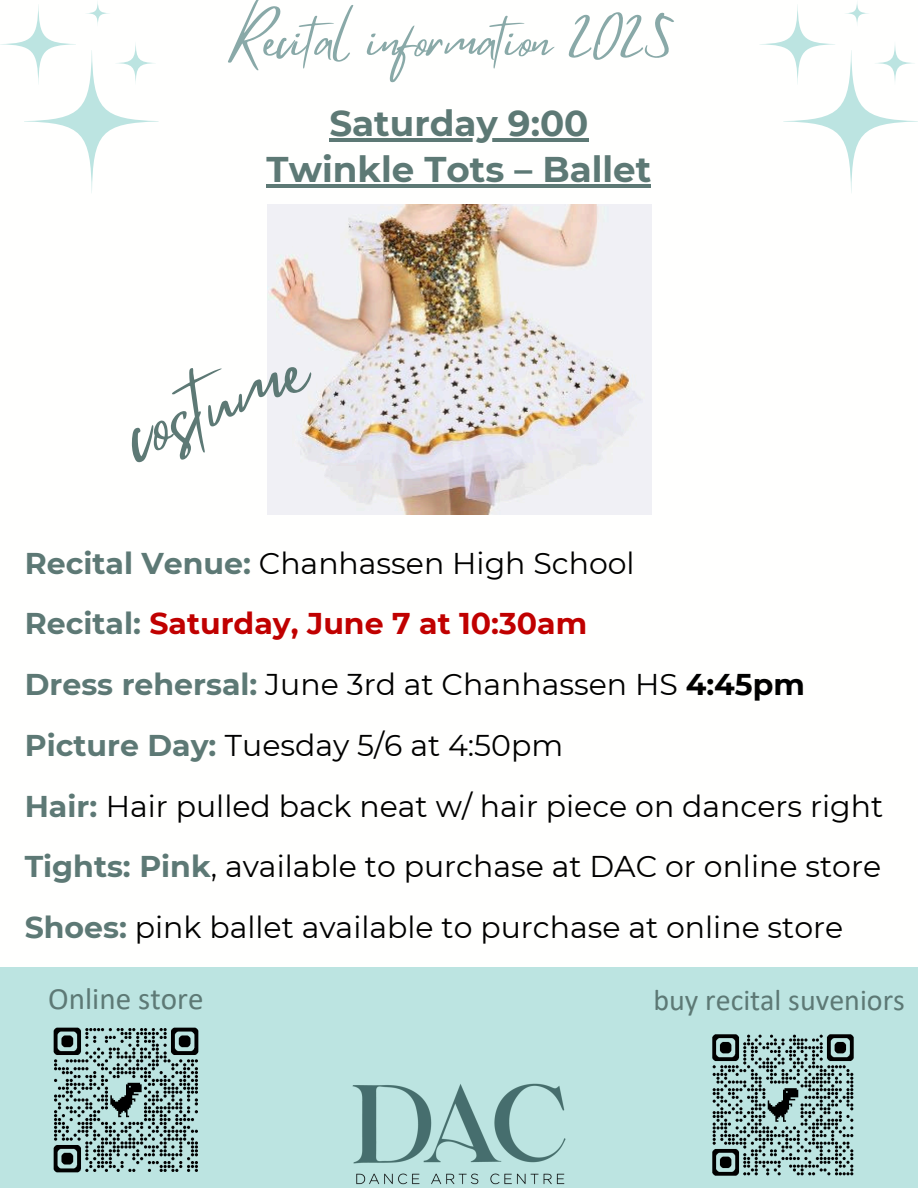
<style>
.page{position:relative;width:918px;height:1188px;background:#fff}
.page>*{position:absolute;margin:0;border:0;box-sizing:border-box;transform-origin:0 0}
.t1{font:79.05px "Mistrully";color:#5d7975}
.t2{font:50.25px "Mistrully";color:#89a9a8}
.t3{font:700 35.7px/46.2px "Montserrat";color:#5d7975;text-align:center}
.t4{font:31.05px "Calibri";color:#5d7975}
.t5{font:30px "Montserrat";color:#000}
.t6{font:700 30px "Montserrat";color:#c00000}
.t7{font:30px "Calibri";color:#5d7975}
.s1{font-weight:700;color:#5d7975}
.s2{color:#5d7975}
.s3{font-weight:700}
</style>
<div class="page">
<svg style="left:0;top:2px;width:159px;height:191px"></svg>
<svg style="left:760px;top:2px;width:158px;height:191px"></svg>
<hr style="left:329px;top:138px;width:260px;height:3px;background:#5d7975">
<hr style="left:267px;top:184px;width:384px;height:3px;background:#5d7975">
<img style="left:267px;top:204px;width:384px;height:311px">
<div style="left:0;top:967px;width:918px;height:221px;background:#bce4e1"></div>
<img style="left:352px;top:1083px;width:214px;height:102px">
<img style="left:53px;top:1027px;width:146px;height:146px">
<img style="left:712px;top:1034px;width:142px;height:142px">
<p class="t2" style="left:229px;top:0;width:446px">Recital information 2025</p>
<p class="t3" style="left:267px;top:100px;width:386px">Saturday 9:00<br>Twinkle Tots – Ballet</p>
<p class="t1" style="left:106px;top:376px;width:189px;rotate:-22deg">costume</p>
<p class="t5" style="left:25px;top:544px;width:611px"><span class="s1">Recital Venue:</span> Chanhassen High School</p>
<h1 class="t6" style="left:25px;top:605px;width:564px"><span class="s2">Recital:</span> Saturday, June 7 at 10:30am</h1>
<p class="t5" style="left:25px;top:666px;width:782px"><span class="s1">Dress rehersal:</span> June 3rd at Chanhassen HS <span class="s3">4:45pm</span></p>
<p class="t5" style="left:25px;top:727px;width:540px"><span class="s1">Picture Day:</span> Tuesday 5/6 at 4:50pm</p>
<h4 class="t5" style="left:25px;top:787px;width:860px"><span class="s1">Hair:</span> Hair pulled back neat w/ hair piece on dancers right</h4>
<p class="t5" style="left:25px;top:848px;width:858px"><span class="s1">Tights: Pink</span>, available to purchase at DAC or online store</p>
<p class="t5" style="left:25px;top:909px;width:820px"><span class="s1">Shoes:</span> pink ballet available to purchase at online store</p>
<p class="t4" style="left:48px;top:986px;width:157px">Online store</p>
<p class="t7" style="left:653px;top:988px;width:253px">buy recital suveniors</p>
</div>
